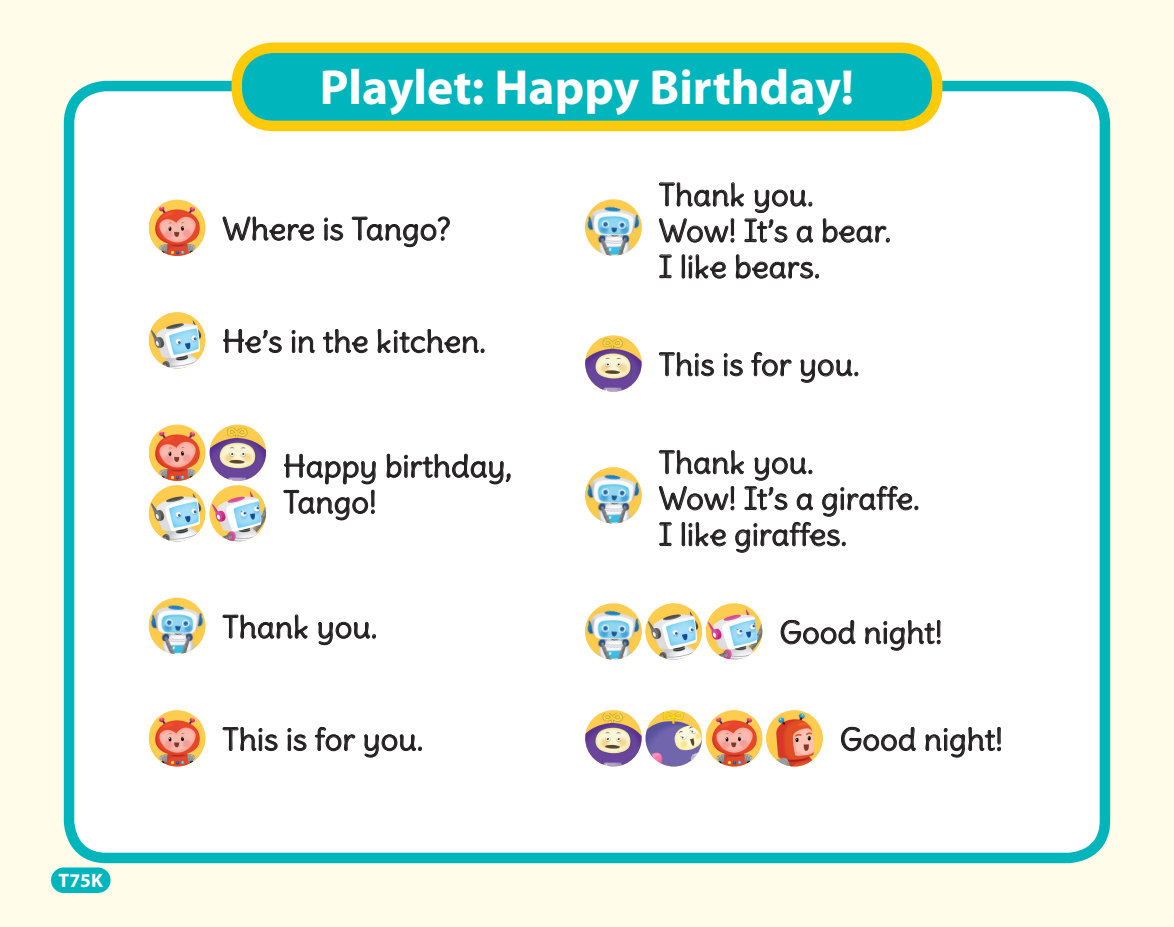
<style>
.page{position:relative;width:1174px;height:927px;background:#fffde9}
.page>*{position:absolute;margin:0;border:0;box-sizing:border-box;transform-origin:0 0}
.t1{font:700 49.5px "Myriad Pro";color:#fff}
.t2{font:30px/36px "HDM Delius";color:#231f20;scale:1.05 1}
.t3{font:700 19.5px "Myriad Pro";color:#fff}
</style>
<div class="page">
<div style="left:64px;top:81px;width:1046px;height:782px;background:#fff"></div>
<svg style="left:659px;top:182px;width:231px;height:101px;background:#e6e5e5"></svg>
<svg style="left:585px;top:199px;width:56px;height:57px"></svg>
<img style="left:585px;top:219px;width:56px;height:37px">
<svg style="left:585px;top:467px;width:56px;height:57px"></svg>
<img style="left:585px;top:487px;width:56px;height:37px">
<svg style="left:149px;top:598px;width:56px;height:56px;background:#bcc5ac"></svg>
<svg style="left:151px;top:606px;width:6px;height:8px"></svg>
<svg style="left:222px;top:614px;width:86px;height:101px;background:#f5f5f5"></svg>
<svg style="left:318px;top:622px;width:58px;height:23px"></svg>
<svg style="left:231px;top:43px;width:711px;height:88px;background:#43bc91"></svg>
<svg style="left:780px;top:620px;width:75px;height:24px;background:#cdcccc"></svg>
<svg style="left:865px;top:620px;width:76px;height:31px;background:#d4d3d3"></svg>
<svg style="left:585px;top:603px;width:56px;height:57px"></svg>
<img style="left:585px;top:623px;width:56px;height:37px">
<svg style="left:706px;top:603px;width:56px;height:57px;background:#d2c7b1"></svg>
<img style="left:708px;top:605px;width:15px;height:15px">
<svg style="left:645px;top:603px;width:57px;height:57px;background:#cfcdab"></svg>
<img style="left:646px;top:611px;width:8px;height:15px">
<svg style="left:149px;top:312px;width:56px;height:56px;background:#cdccaa"></svg>
<img style="left:149px;top:320px;width:8px;height:14px">
<svg style="left:149px;top:200px;width:56px;height:56px;background:#e78f5d"></svg>
<img style="left:149px;top:207px;width:9px;height:19px">
<svg style="left:222px;top:727px;width:56px;height:100px;background:#f3f3f3"></svg>
<svg style="left:287px;top:728px;width:20px;height:23px"></svg>
<svg style="left:315px;top:727px;width:40px;height:24px"></svg>
<svg style="left:364px;top:734px;width:58px;height:24px"></svg>
<svg style="left:149px;top:710px;width:56px;height:56px;background:#e8905d"></svg>
<img style="left:149px;top:717px;width:9px;height:19px">
<svg style="left:659px;top:352px;width:259px;height:201px;background:#ededed"></svg>
<img style="left:585px;top:338px;width:56px;height:54px">
<svg style="left:149px;top:485px;width:56px;height:57px;background:#cecdab"></svg>
<img style="left:149px;top:493px;width:8px;height:19px">
<svg style="left:149px;top:425px;width:56px;height:56px;background:#e8905c"></svg>
<svg style="left:151px;top:432px;width:7px;height:9px"></svg>
<svg style="left:213px;top:216px;width:298px;height:374px;background:#f4f3f2"></svg>
<svg style="left:841px;top:727px;width:75px;height:24px;background:#cdcccc"></svg>
<svg style="left:925px;top:727px;width:76px;height:31px;background:#d4d3d3"></svg>
<img style="left:585px;top:713px;width:56px;height:53px">
<img style="left:766px;top:713px;width:56px;height:53px">
<div style="left:706px;top:710px;width:56px;height:56px;background:#fecc4e;border-radius:50%"></div>
<img style="left:706px;top:717px;width:56px;height:49px">
<svg style="left:645px;top:710px;width:57px;height:56px;background:#aa979c"></svg>
<img style="left:645px;top:712px;width:18px;height:25px">
<div style="left:51px;top:867px;width:60px;height:26px;background:#00b6bc;border-radius:13px"></div>
<p class="t3" style="left:59px;top:867px;width:46px">T75K</p>
<h1 class="t1" style="left:320px;top:55px;width:536px">Playlet: Happy Birthday!</h1>
<p class="t2" style="left:222px;top:211px;width:219px">Where is Tango?</p>
<p class="t2" style="left:222px;top:323px;width:252px">He’s in the kitchen.</p>
<p class="t2" style="left:283px;top:448px;width:219px">Happy birthday,<br>Tango!</p>
<p class="t2" style="left:222px;top:609px;width:149px">Thank you.</p>
<p class="t2" style="left:222px;top:721px;width:193px">This is for you.</p>
<p class="t2" style="left:658px;top:177px;width:223px">Thank you.<br>Wow! It’s a bear.<br>I like bears.</p>
<p class="t2" style="left:658px;top:347px;width:193px">This is for you.</p>
<p class="t2" style="left:658px;top:445px;width:250px">Thank you.<br>Wow! It’s a giraffe.<br>I like giraffes.</p>
<p class="t2" style="left:779px;top:615px;width:157px">Good night!</p>
<p class="t2" style="left:839px;top:721px;width:157px">Good night!</p>
</div>
